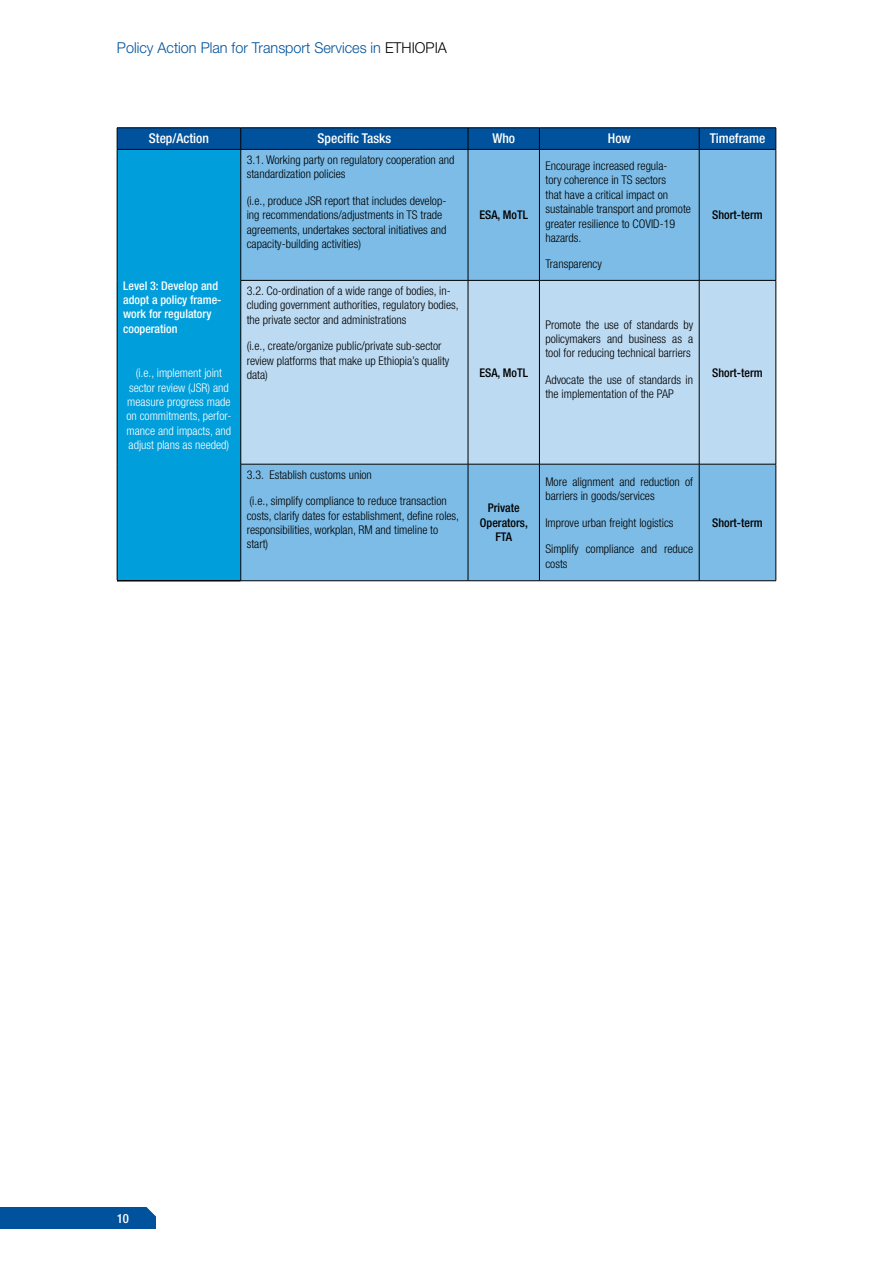
<style>
.page{position:relative;width:893px;height:1263px;background:#fff}
.page>*{position:absolute;margin:0;border:0;box-sizing:border-box;transform-origin:0 0}
.t1{font:300 15px "Helvetica Neue LT Std";color:#00529c;scale:.96 1}
.t2{font:500 condensed 13.5px "Helvetica Neue LT Std";color:#fff}
.t3{font:500 condensed 12.75px "Helvetica Neue LT Std";color:#fff}
.t4{font:300 condensed 12px/14.4px "Helvetica Neue LT Pro";color:#000}
.t5{font:300 condensed 12px/14.4px "Helvetica Neue LT Pro";color:#fff;text-align:center}
.t6{font:500 condensed 12px/14.4px "Helvetica Neue LT Pro";color:#000;text-align:center}
.t7{font:500 condensed 12px/14.4px "Helvetica Neue LT Pro";color:#fff}
.s1{color:#000}
</style>
<div class="page">
<div style="left:0;top:1208px;width:156px;height:21px;background:#00529c"></div>
<svg style="left:146px;top:1207px;width:10px;height:10px"></svg>
<div style="left:117px;top:149px;width:124px;height:432px;background:#009edb"></div>
<div style="left:241px;top:150px;width:535px;height:430px;background:#7cbce7"></div>
<div style="left:241px;top:281px;width:535px;height:183px;background:#bcdaf2"></div>
<hr style="left:117px;top:127px;width:124px;height:1px;background:#000">
<hr style="left:241px;top:127px;width:227px;height:1px;background:#000">
<hr style="left:468px;top:127px;width:71px;height:1px;background:#000">
<hr style="left:539px;top:127px;width:160px;height:1px;background:#000">
<hr style="left:699px;top:127px;width:77px;height:1px;background:#000">
<svg style="left:117px;top:128px;width:660px;height:21px;background:#004f97"></svg>
<hr style="left:241px;top:149px;width:227px;height:1px;background:#000">
<hr style="left:468px;top:149px;width:71px;height:1px;background:#000">
<hr style="left:468px;top:150px;width:1px;height:130px;background:#000">
<hr style="left:539px;top:149px;width:160px;height:1px;background:#000">
<hr style="left:539px;top:150px;width:1px;height:130px;background:#000">
<hr style="left:699px;top:149px;width:77px;height:1px;background:#000">
<hr style="left:699px;top:150px;width:1px;height:130px;background:#000">
<hr style="left:776px;top:150px;width:1px;height:130px;background:#000">
<hr style="left:241px;top:280px;width:227px;height:1px;background:#000">
<hr style="left:468px;top:280px;width:71px;height:1px;background:#000">
<hr style="left:468px;top:281px;width:1px;height:183px;background:#000">
<hr style="left:539px;top:280px;width:160px;height:1px;background:#000">
<hr style="left:539px;top:281px;width:1px;height:183px;background:#000">
<hr style="left:699px;top:280px;width:77px;height:1px;background:#000">
<hr style="left:699px;top:281px;width:1px;height:183px;background:#000">
<hr style="left:776px;top:281px;width:1px;height:183px;background:#000">
<hr style="left:241px;top:464px;width:227px;height:1px;background:#000">
<hr style="left:241px;top:580px;width:227px;height:1px;background:#000">
<hr style="left:468px;top:464px;width:71px;height:1px;background:#000">
<hr style="left:468px;top:464px;width:1px;height:117px;background:#000">
<hr style="left:468px;top:580px;width:71px;height:1px;background:#000">
<hr style="left:539px;top:464px;width:160px;height:1px;background:#000">
<hr style="left:539px;top:464px;width:1px;height:117px;background:#000">
<hr style="left:539px;top:580px;width:160px;height:1px;background:#000">
<hr style="left:699px;top:464px;width:77px;height:1px;background:#000">
<hr style="left:699px;top:464px;width:1px;height:117px;background:#000">
<hr style="left:776px;top:464px;width:1px;height:117px;background:#000">
<hr style="left:699px;top:580px;width:77px;height:1px;background:#000">
<hr style="left:117px;top:150px;width:1px;height:130px;background:#000">
<hr style="left:117px;top:280px;width:1px;height:184px;background:#000">
<hr style="left:117px;top:464px;width:1px;height:116px;background:#000">
<hr style="left:117px;top:149px;width:124px;height:1px;background:#000">
<hr style="left:240px;top:150px;width:1px;height:130px;background:#000">
<hr style="left:240px;top:281px;width:1px;height:183px;background:#000">
<hr style="left:240px;top:464px;width:1px;height:117px;background:#000">
<hr style="left:117px;top:580px;width:124px;height:1px;background:#000">
<p class="t1" style="left:117px;top:39px;width:345px">Policy Action Plan for Transport Services in <span class="s1">ETHIOPIA</span></p>
<p class="t2" style="left:149px;top:131px;width:61px">Step/Action</p>
<p class="t2" style="left:318px;top:131px;width:75px">Specific Tasks</p>
<p class="t2" style="left:492px;top:131px;width:24px">Who</p>
<p class="t2" style="left:608px;top:131px;width:24px">How</p>
<p class="t2" style="left:710px;top:131px;width:57px">Timeframe</p>
<p class="t7" style="left:123px;top:278px;width:100px">Level 3: Develop and adopt a policy frame&shy;work for regulatory cooperation</p>
<p class="t5" style="left:126px;top:366px;width:107px">(i.e., implement joint sector review (JSR) and measure progress made on commitments, perfor&shy;mance and impacts, and adjust plans as needed)</p>
<p class="t4" style="left:247px;top:152px;width:209px">3.1. Working party on regulatory cooperation and standardization policies</p>
<p class="t4" style="left:247px;top:193px;width:201px">(i.e., produce JSR report that includes develop&shy;ing recommendations/adjustments in TS trade agreements, undertakes sectoral initiatives and capacity-building activities)</p>
<p class="t4" style="left:247px;top:283px;width:214px">3.2. Co-ordination of a wide range of bodies, in&shy;cluding government authorities, regulatory bodies, the private sector and administrations</p>
<p class="t4" style="left:247px;top:339px;width:204px">(i.e., create/organize public/private sub-sector review platforms that make up Ethiopia’s quality data)</p>
<p class="t6" style="left:479px;top:208px;width:50px">ESA, MoTL</p>
<p class="t6" style="left:479px;top:365px;width:50px">ESA, MoTL</p>
<p class="t4" style="left:247px;top:461px;width:202px;line-height:26.4px">3.3. Establish customs union<br>(i.e., simplify compliance to reduce transaction</p>
<p class="t4" style="left:247px;top:508px;width:214px">costs, clarify dates for establishment, define roles, responsibilities, workplan, RM and timeline to start)</p>
<p class="t6" style="left:480px;top:501px;width:49px">Private<br>Operators,<br>FTA</p>
<p class="t4" style="left:545px;top:158px;width:147px">Encourage increased regula-<br>tory coherence in TS sectors<br>that have a critical impact on sustainable transport and promote greater resilience to COVID-19 hazards.</p>
<p class="t4" style="left:545px;top:257px;width:58px">Transparency</p>
<p class="t4" style="left:545px;top:317px;width:149px;text-align:justify">Promote the use of standards by policymakers and business as a tool for reducing technical barriers</p>
<p class="t4" style="left:545px;top:372px;width:149px">Advocate the use of standards in the implementation of the PAP</p>
<p class="t4" style="left:545px;top:474px;width:149px">More alignment and reduction of barriers in goods/services</p>
<p class="t4" style="left:545px;top:515px;width:130px">Improve urban freight logistics</p>
<p class="t4" style="left:545px;top:542px;width:149px">Simplify compliance and reduce costs</p>
<p class="t6" style="left:712px;top:208px;width:52px">Short-term</p>
<p class="t6" style="left:712px;top:365px;width:52px">Short-term</p>
<p class="t6" style="left:712px;top:515px;width:52px">Short-term</p>
<p class="t3" style="left:117px;top:1211px;width:14px">10</p>
</div>
